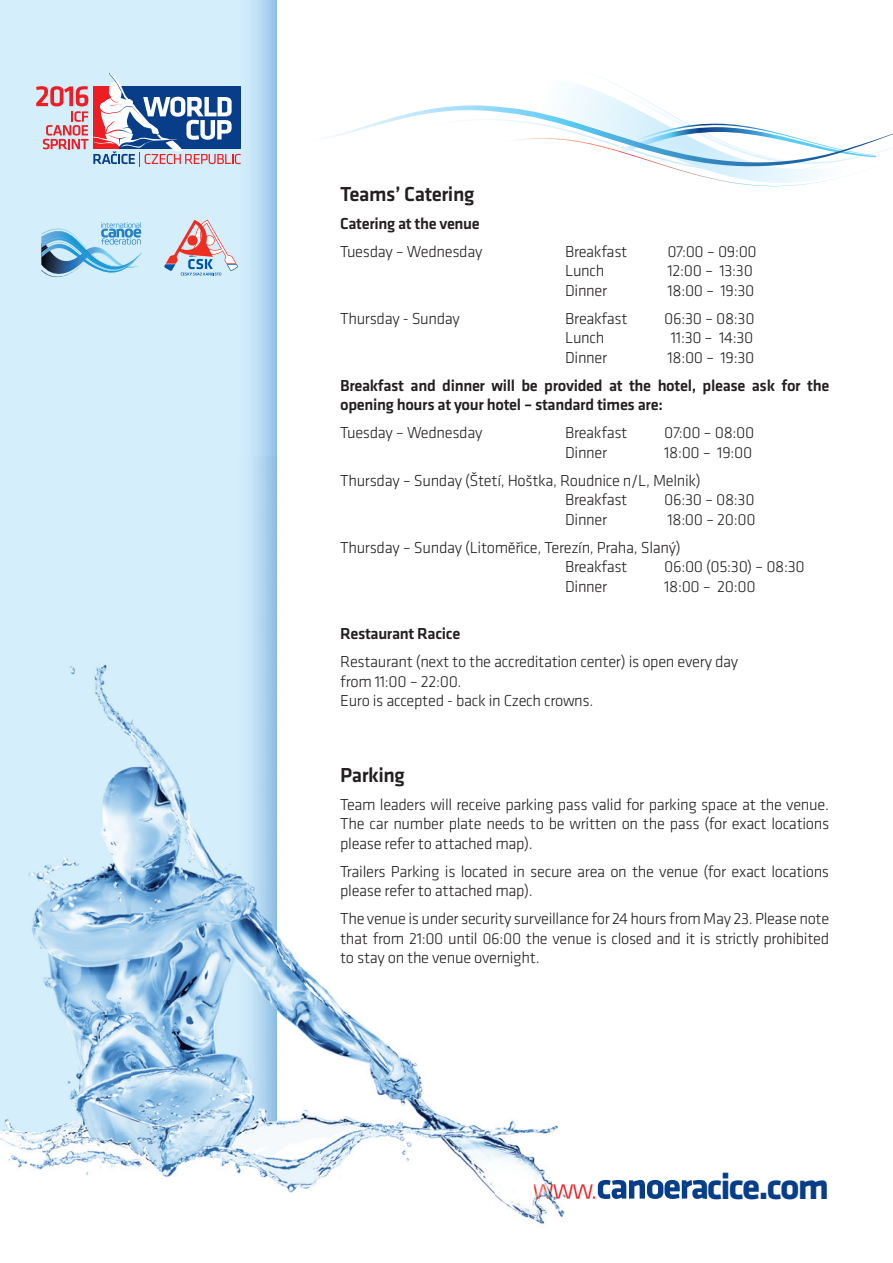
<style>
.page{position:relative;width:893px;height:1263px;background:#fff}
.page>*{position:absolute;margin:0;border:0;box-sizing:border-box;transform-origin:0 0}
.t1{font:700 37.5px "Klavika";letter-spacing:-.05em;color:#083e89}
.t2{font:500 21px "Klavika";letter-spacing:-.02em;color:#231f20}
.t3{font:300 16.5px/19.5px "Klavika";letter-spacing:-.02em;color:#231f20}
.t4{font:500 16.5px/19.5px "Klavika";letter-spacing:-.02em;color:#231f20}
.s1{font-weight:300;font-size:30px;color:#ee1d23}
</style>
<div class="page">
<svg style="left:0;top:0;width:276px;height:456px;background:#ceeaf9"></svg>
<svg style="left:324px;top:78px;width:569px;height:109px"></svg>
<img style="left:276px;top:456px;width:39px;height:523px">
<img style="left:496px;top:1120px;width:69px;height:105px">
<img style="left:234px;top:979px;width:262px;height:218px">
<img style="left:0;top:1131px;width:234px;height:47px">
<img style="left:0;top:456px;width:276px;height:675px">
<img style="left:531px;top:1181px;width:34px;height:20px">
<img style="left:534px;top:1184px;width:32px;height:14px">
<img style="left:598px;top:1180px;width:107px;height:19px">
<svg style="left:41px;top:217px;width:101px;height:67px;background:#a2cde6"></svg>
<svg style="left:164px;top:220px;width:74px;height:55px;background:#cfc3ce"></svg>
<svg style="left:36px;top:72px;width:205px;height:95px;background:#a5a6c1"></svg>
<p class="t2" style="left:340px;top:186px;width:136px">Teams’ Catering</p>
<p class="t4" style="left:340px;top:215px;width:141px">Catering at the venue</p>
<p class="t3" style="left:340px;top:243px;width:144px">Tuesday – Wednesday</p>
<p class="t3" style="left:565px;top:243px;width:64px">Breakfast</p>
<p class="t3" style="left:667px;top:243px;width:91px">07:00 – 09:00</p>
<p class="t3" style="left:565px;top:262px;width:41px">Lunch</p>
<p class="t3" style="left:667px;top:262px;width:87px">12:00 – 13:30</p>
<p class="t3" style="left:565px;top:282px;width:44px">Dinner</p>
<p class="t3" style="left:667px;top:282px;width:88px">18:00 – 19:30</p>
<p class="t3" style="left:340px;top:310px;width:121px">Thursday - Sunday</p>
<p class="t3" style="left:565px;top:310px;width:64px">Breakfast</p>
<p class="t3" style="left:664px;top:310px;width:92px">06:30 – 08:30</p>
<p class="t3" style="left:565px;top:329px;width:41px">Lunch</p>
<p class="t3" style="left:671px;top:329px;width:84px">11:30 – 14:30</p>
<p class="t3" style="left:565px;top:349px;width:44px">Dinner</p>
<p class="t3" style="left:667px;top:349px;width:88px">18:00 – 19:30</p>
<p class="t4" style="left:340px;top:377px;width:491px">Breakfast and dinner will be provided at the hotel, please ask for the opening hours at your hotel – standard times are:</p>
<p class="t3" style="left:340px;top:424px;width:144px">Tuesday – Wednesday</p>
<p class="t3" style="left:565px;top:424px;width:64px">Breakfast</p>
<p class="t3" style="left:664px;top:424px;width:92px">07:00 – 08:00</p>
<p class="t3" style="left:565px;top:444px;width:44px">Dinner</p>
<p class="t3" style="left:340px;top:440px;width:414px;line-height:28px;text-indent:324px">18:00 – 19:00<br>Thursday – Sunday (Štetí, Hoštka, Roudnice n/L, Melnik)</p>
<p class="t3" style="left:565px;top:491px;width:64px">Breakfast</p>
<p class="t3" style="left:664px;top:491px;width:92px">06:30 – 08:30</p>
<p class="t3" style="left:565px;top:511px;width:44px">Dinner</p>
<p class="t3" style="left:340px;top:507px;width:417px;line-height:28px;text-indent:327px">18:00 – 20:00<br>Thursday – Sunday (Litoměřice, Terezín, Praha, Slaný)</p>
<p class="t3" style="left:565px;top:558px;width:64px">Breakfast</p>
<p class="t3" style="left:664px;top:558px;width:142px">06:00 (05:30) – 08:30</p>
<p class="t3" style="left:565px;top:578px;width:44px">Dinner</p>
<p class="t3" style="left:664px;top:578px;width:93px">18:00 – 20:00</p>
<p class="t4" style="left:340px;top:625px;width:122px">Restaurant Racice</p>
<p class="t3" style="left:340px;top:653px;width:400px">Restaurant (next to the accreditation center) is open every day from 11:00 – 22:00.<br>Euro is accepted - back in Czech crowns.</p>
<p class="t2" style="left:340px;top:767px;width:66px">Parking</p>
<p class="t3" style="left:340px;top:796px;width:490px;text-align:justify">Team leaders will receive parking pass valid for parking space at the venue.<br>The car number plate needs to be written on the pass (for exact locations please refer to attached map).</p>
<p class="t3" style="left:340px;top:863px;width:490px">Trailers Parking is located in secure area on the venue (for exact locations please refer to attached map).</p>
<p class="t3" style="left:340px;top:911px;width:491px;text-align:justify">The venue is under security surveillance for 24 hours from May 23. Please note that from 21:00 until 06:00 the venue is closed and it is strictly prohibited to stay on the venue overnight.</p>
<h1 class="t1" style="left:533px;top:1172px;width:298px"><span class="s1">www.</span>canoeracice.com</h1>
</div>
